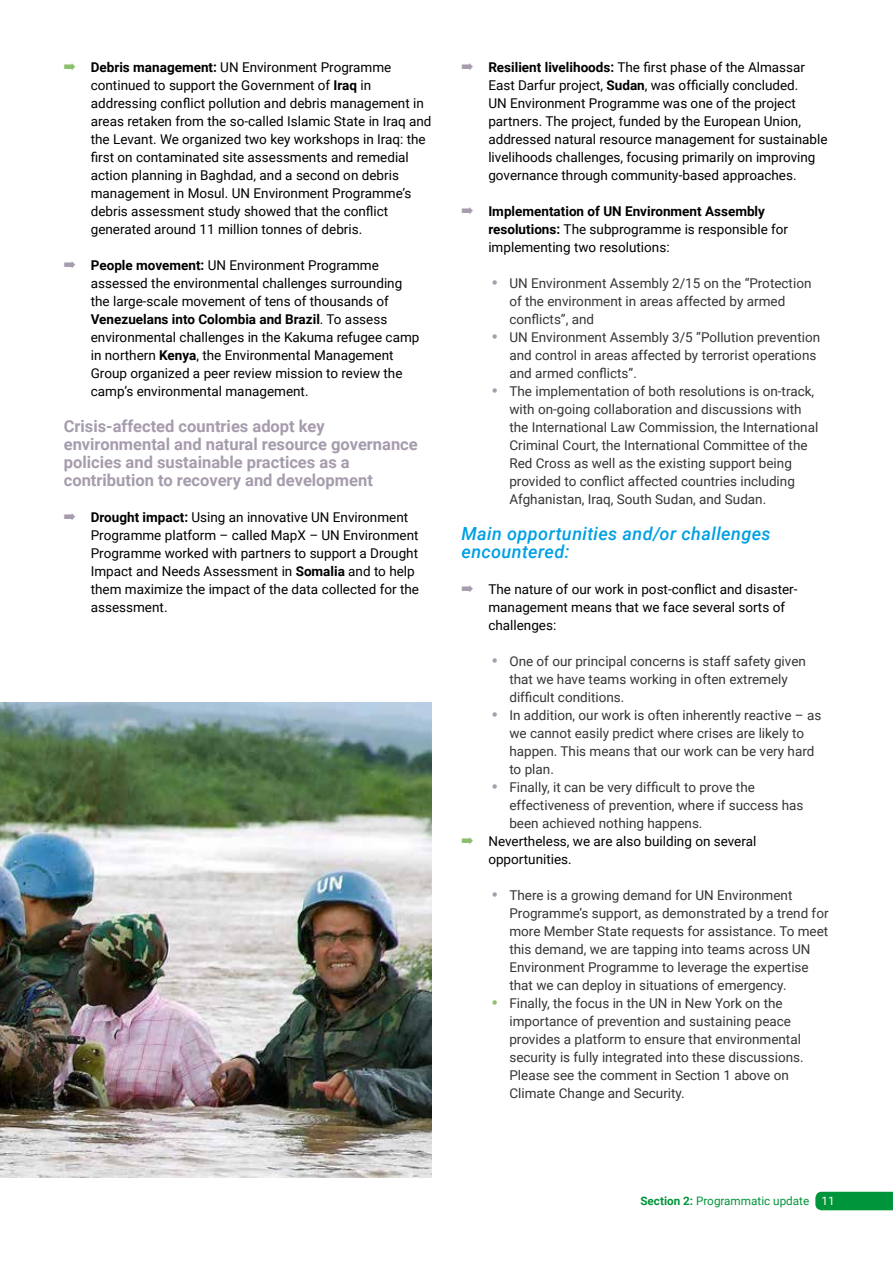
<style>
.page{position:relative;width:893px;height:1263px;background:#fff}
.page>*{position:absolute;margin:0;border:0;box-sizing:border-box;transform-origin:0 0}
.t1{font:italic 500 18px/18px "Roboto";letter-spacing:.025em;color:#009fe3}
.t2{font:700 16.5px/18px "Roboto";color:#a69cad}
.t3{font:13.5px/18px "Roboto";color:#000}
.t4{font:13.5px/18px "Roboto";color:#353535}
.t5{font:11.7px "Roboto";color:#00953a}
.s1{color:#8bbe6d}
.s2{font-weight:700}
.s3{color:#a69cad}
.s4{color:#fff}
</style>
<div class="page">
<svg style="left:815px;top:1192px;width:78px;height:18px"></svg>
<img style="left:0;top:702px;width:432px;height:476px">
<p class="t3" style="left:91px;top:58px;width:342px;text-indent:-27px"><span class="s1">➡</span> <span class="s2">Debris management:</span> UN Environment Programme continued to support the Government of <span class="s2">Iraq</span> in addressing conflict pollution and debris management in areas retaken from the so-called Islamic State in Iraq and the Levant. We organized two key workshops in Iraq: the first on contaminated site assessments and remedial action planning in Baghdad, and a second on debris management in Mosul. UN Environment Programme’s debris assessment study showed that the conflict generated around 11 million tonnes of debris.</p>
<p class="t3" style="left:91px;top:256px;width:330px;text-indent:-27px"><span class="s3">➡</span> <span class="s2">People movement:</span> UN Environment Programme assessed the environmental challenges surrounding the large-scale movement of tens of thousands of <span class="s2">Venezuelans into Colombia and Brazil</span>. To assess environmental challenges in the Kakuma refugee camp in northern <span class="s2">Kenya</span>, the Environmental Management Group organized a peer review mission to review the camp’s environmental management.</p>
<p class="t2" style="left:64px;top:417px;width:356px">Crisis-affected countries adopt key environmental and natural resource governance policies and sustainable practices as a contribution to recovery and development</p>
<p class="t3" style="left:91px;top:508px;width:330px;text-indent:-27px"><span class="s3">➡</span> <span class="s2">Drought impact:</span> Using an innovative UN Environment Programme platform – called MapX – UN Environment Programme worked with partners to support a Drought Impact and Needs Assessment in <span class="s2">Somalia</span> and to help them maximize the impact of the data collected for the assessment.</p>
<p class="t3" style="left:488px;top:58px;width:341px;text-indent:-27px"><span class="s3">➡</span> <span class="s2">Resilient livelihoods:</span> The first phase of the Almassar East Darfur project, <span class="s2">Sudan</span>, was officially concluded.<br>UN Environment Programme was one of the project partners. The project, funded by the European Union, addressed natural resource management for sustainable livelihoods challenges, focusing primarily on improving governance through community-based approaches.</p>
<p class="t3" style="left:488px;top:202px;width:301px;text-indent:-27px"><span class="s3">➡</span> <span class="s2">Implementation of UN Environment Assembly resolutions:</span> The subprogramme is responsible for implementing two resolutions:</p>
<p class="t4" style="left:509px;top:274px;width:304px;text-indent:-18px"><span class="s3">•</span> UN Environment Assembly 2/15 on the “Protection of the environment in areas affected by armed conflicts”, and</p>
<p class="t4" style="left:509px;top:328px;width:312px;text-indent:-18px"><span class="s3">•</span> UN Environment Assembly 3/5 “Pollution prevention and control in areas affected by terrorist operations and armed conflicts”.</p>
<p class="t4" style="left:509px;top:382px;width:310px;text-indent:-18px"><span class="s3">•</span> The implementation of both resolutions is on-track, with on-going collaboration and discussions with the International Law Commission, the International Criminal Court, the International Committee of the Red Cross as well as the existing support being provided to conflict affected countries including Afghanistan, Iraq, South Sudan, and Sudan.</p>
<h1 class="t1" style="left:461px;top:524px;width:311px">Main opportunities and/or challenges encountered:</h1>
<p class="t3" style="left:488px;top:580px;width:311px;text-indent:-27px"><span class="s3">➡</span> The nature of our work in post-conflict and disaster&shy;management means that we face several sorts of challenges:</p>
<p class="t4" style="left:509px;top:652px;width:298px;text-indent:-18px"><span class="s3">•</span> One of our principal concerns is staff safety given that we have teams working in often extremely difficult conditions.</p>
<p class="t4" style="left:509px;top:706px;width:314px;text-indent:-18px"><span class="s3">•</span> In addition, our work is often inherently reactive – as we cannot easily predict where crises are likely to happen. This means that our work can be very hard to plan.</p>
<p class="t4" style="left:491px;top:778px;width:265px"><span class="s3">•</span> Finally, it can be very difficult to prove the</p>
<p class="t4" style="left:509px;top:796px;width:296px">effectiveness of prevention, where if success has</p>
<p class="t4" style="left:509px;top:814px;width:195px">been achieved nothing happens.</p>
<p class="t3" style="left:461px;top:832px;width:296px"><span class="s1">➡</span> Nevertheless, we are also building on several</p>
<p class="t3" style="left:488px;top:850px;width:85px">opportunities.</p>
<p class="t4" style="left:509px;top:886px;width:321px;text-indent:-18px"><span class="s3">•</span> There is a growing demand for UN Environment Programme’s support, as demonstrated by a trend for more Member State requests for assistance. To meet this demand, we are tapping into teams across UN Environment Programme to leverage the expertise that we can deploy in situations of emergency.</p>
<p class="t4" style="left:509px;top:994px;width:296px;text-indent:-18px"><span class="s1">•</span> Finally, the focus in the UN in New York on the importance of prevention and sustaining peace provides a platform to ensure that environmental security is fully integrated into these discussions.<br>Please see the comment in Section 1 above on Climate Change and Security.</p>
<p class="t5" style="left:640px;top:1193px;width:196px"><span class="s2">Section 2:</span> Programmatic update <span class="s4">11</span></p>
</div>
